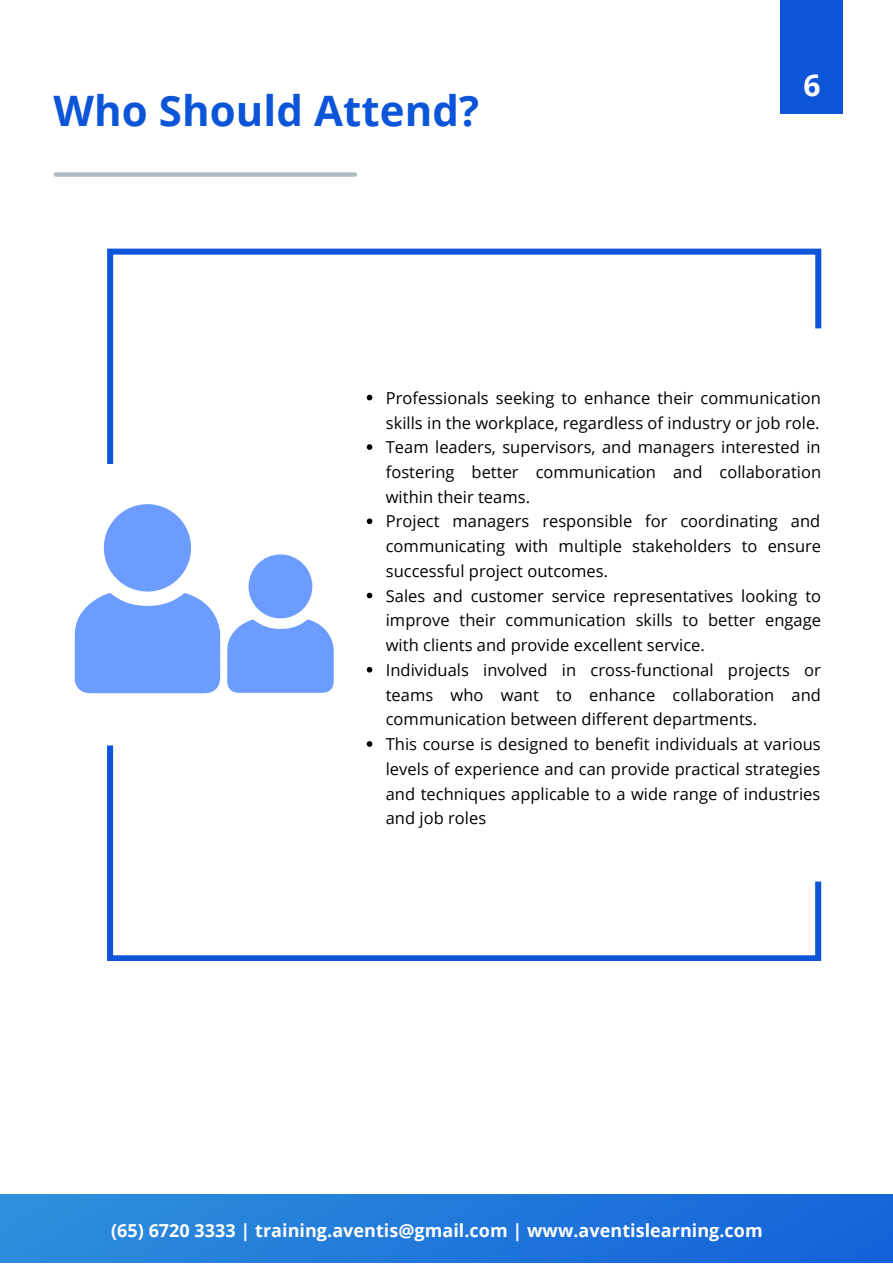
<style>
.page{position:relative;width:893px;height:1264px;background:#fff}
.page>*{position:absolute;margin:0;border:0;box-sizing:border-box;transform-origin:0 0}
.t1{font:700 42px "Open Sans";color:#0c55d8}
.t2{font:700 30px "Open Sans";color:#fffdfe}
.t3{font:700 18px "Open Sans";color:#fefefe}
.t4{font:16.5px/24.8px "Open Sans";color:#000}
</style>
<div class="page">
<div style="left:780px;top:0;width:63px;height:114px;background:#0c55d8"></div>
<svg style="left:75px;top:504px;width:145px;height:189px"></svg>
<svg style="left:107px;top:745px;width:714px;height:216px"></svg>
<svg style="left:107px;top:248px;width:714px;height:216px"></svg>
<svg style="left:227px;top:554px;width:106px;height:138px"></svg>
<svg style="left:367px;top:395px;width:5px;height:5px"></svg>
<svg style="left:367px;top:444px;width:5px;height:6px"></svg>
<svg style="left:367px;top:518px;width:5px;height:6px"></svg>
<svg style="left:367px;top:592px;width:5px;height:6px"></svg>
<svg style="left:367px;top:667px;width:5px;height:5px"></svg>
<svg style="left:367px;top:741px;width:5px;height:5px"></svg>
<div style="left:0;top:1194px;width:892px;height:68px;background:linear-gradient(to right,#2e8fdb,#1463d9)"></div>
<div style="left:56px;top:172px;width:299px;height:5px;background:#b0bdc1"></div>
<h1 class="t1" style="left:54px;top:81px;width:427px">Who Should Attend?</h1>
<h2 class="t2" style="left:803px;top:63px;width:19px">6</h2>
<p class="t4" style="left:386px;top:385px;width:437px">Professionals seeking to enhance their communication skills in the workplace, regardless of industry or job role.<br>Team leaders, supervisors, and managers interested in fostering better communication and collaboration within their teams.<br>Project managers responsible for coordinating and communicating with multiple stakeholders to ensure successful project outcomes.<br>Sales and customer service representatives looking to improve their communication skills to better engage with clients and provide excellent service.<br>Individuals involved in cross-functional projects or teams who want to enhance collaboration and communication between different departments.<br>This course is designed to benefit individuals at various levels of experience and can provide practical strategies and techniques applicable to a wide range of industries and job roles</p>
<p class="t3" style="left:111px;top:1217px;width:653px">(65) 6720 3333 | training.aventis@gmail.com | www.aventislearning.com</p>
</div>
